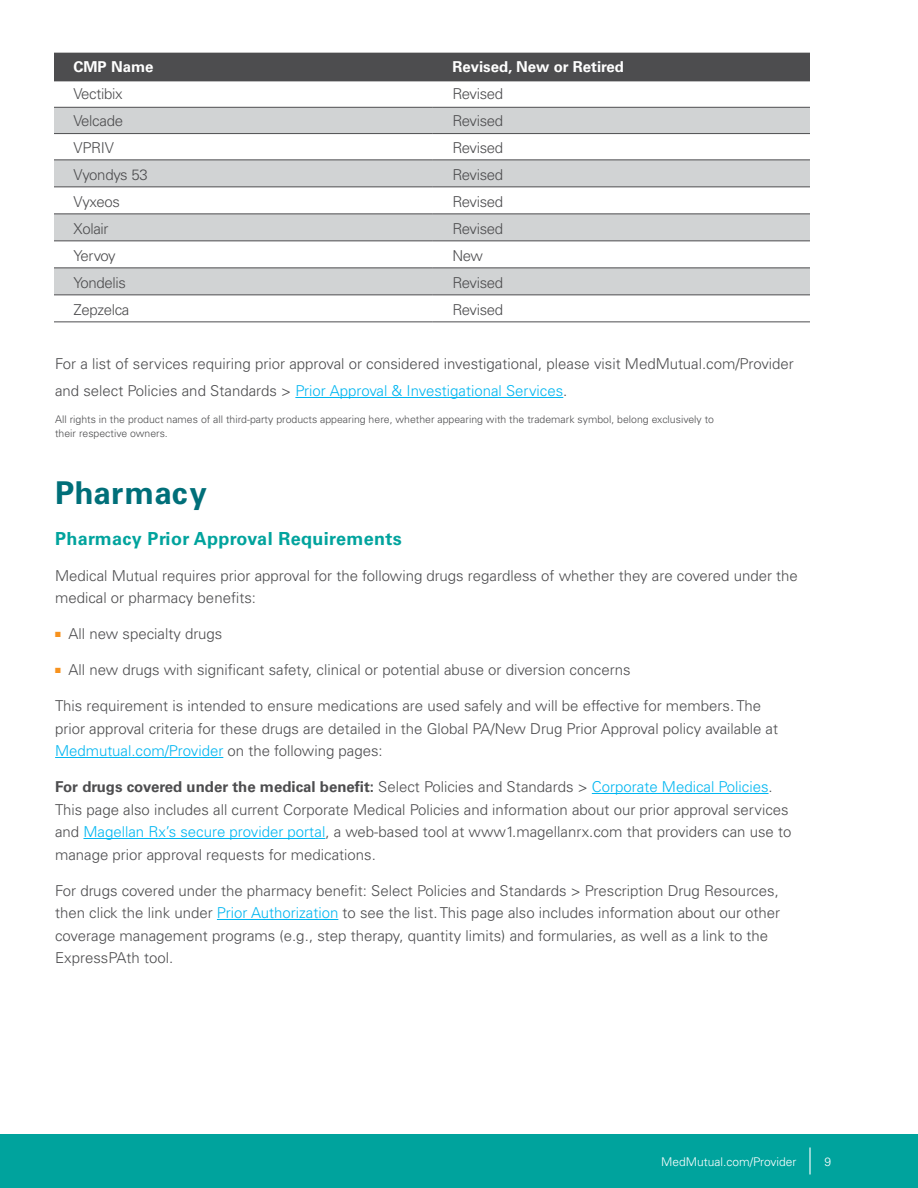
<style>
.page{position:relative;width:918px;height:1188px;background:#fff}
.page>*{position:absolute;margin:0;border:0;box-sizing:border-box;transform-origin:0 0}
.t1{font:700 31.5px "Univers LT Std";color:#006f79}
.t2{font:700 18px "Univers LT Std";letter-spacing:.02em;color:#00a39d}
.t3{font:300 15px/22.5px "Univers LT Std";color:#4d4d4f}
.t4{font:300 15px "Univers LT Std";letter-spacing:-.02em;color:#4d4d4f}
.t5{font:700 15px "Univers LT Std";color:#fff}
.t6{font:300 12px "Univers LT Std";color:#fff}
.t7{font:300 10.5px/13.5px "Univers LT Std";color:#4d4d4f}
.s1{color:#00b6f1}
.s2{color:#f7921e}
.s3{font-weight:700}
</style>
<div class="page">
<div style="left:0;top:1134px;width:918px;height:54px;background:#00a39d"></div>
<hr style="left:809px;top:1148px;width:2px;height:26px;background:#fff">
<hr style="left:295px;top:397px;width:268px;height:1px;background:#00b6f1">
<hr style="left:55px;top:757px;width:168px;height:1px;background:#00b6f1">
<hr style="left:592px;top:793px;width:177px;height:1px;background:#00b6f1">
<hr style="left:83px;top:838px;width:242px;height:1px;background:#00b6f1">
<hr style="left:217px;top:919px;width:121px;height:1px;background:#00b6f1">
<div style="left:54px;top:53px;width:756px;height:28px;background:#4d4d4f"></div>
<svg style="left:54px;top:108px;width:756px;height:186px;fill:#d1d3d4"></svg>
<hr style="left:54px;top:321px;width:379px;height:1px;background:#4d4d4f">
<hr style="left:433px;top:321px;width:377px;height:1px;background:#4d4d4f">
<hr style="left:54px;top:107px;width:379px;height:1px;background:#4d4d4f">
<hr style="left:433px;top:107px;width:377px;height:1px;background:#4d4d4f">
<hr style="left:54px;top:133px;width:379px;height:1px;background:#4d4d4f">
<hr style="left:433px;top:133px;width:377px;height:1px;background:#4d4d4f">
<hr style="left:54px;top:159px;width:379px;height:1px;background:#4d4d4f">
<hr style="left:433px;top:159px;width:377px;height:1px;background:#4d4d4f">
<hr style="left:54px;top:186px;width:379px;height:1px;background:#4d4d4f">
<hr style="left:433px;top:186px;width:377px;height:1px;background:#4d4d4f">
<hr style="left:54px;top:213px;width:379px;height:1px;background:#4d4d4f">
<hr style="left:433px;top:213px;width:377px;height:1px;background:#4d4d4f">
<hr style="left:54px;top:240px;width:379px;height:1px;background:#4d4d4f">
<hr style="left:433px;top:240px;width:377px;height:1px;background:#4d4d4f">
<hr style="left:54px;top:267px;width:379px;height:1px;background:#4d4d4f">
<hr style="left:433px;top:267px;width:377px;height:1px;background:#4d4d4f">
<hr style="left:54px;top:294px;width:379px;height:1px;background:#4d4d4f">
<hr style="left:433px;top:294px;width:377px;height:1px;background:#4d4d4f">
<p class="t5" style="left:74px;top:58px;width:82px">CMP Name</p>
<p class="t5" style="left:452px;top:58px;width:173px">Revised, New or Retired</p>
<p class="t4" style="left:74px;top:85px;width:51px">Vectibix</p>
<p class="t4" style="left:452px;top:85px;width:52px">Revised</p>
<p class="t4" style="left:74px;top:112px;width:51px">Velcade</p>
<p class="t4" style="left:452px;top:112px;width:52px">Revised</p>
<p class="t3" style="left:74px;top:136px;width:42px">VPRIV</p>
<p class="t4" style="left:452px;top:139px;width:52px">Revised</p>
<p class="t4" style="left:74px;top:166px;width:76px">Vyondys 53</p>
<p class="t4" style="left:452px;top:166px;width:52px">Revised</p>
<p class="t3" style="left:74px;top:190px;width:48px">Vyxeos</p>
<p class="t4" style="left:452px;top:193px;width:52px">Revised</p>
<p class="t3" style="left:74px;top:217px;width:37px">Xolair</p>
<p class="t4" style="left:452px;top:220px;width:52px">Revised</p>
<p class="t3" style="left:74px;top:244px;width:44px">Yervoy</p>
<p class="t3" style="left:452px;top:244px;width:32px">New</p>
<p class="t4" style="left:74px;top:274px;width:54px">Yondelis</p>
<p class="t4" style="left:452px;top:274px;width:52px">Revised</p>
<p class="t4" style="left:74px;top:301px;width:57px">Zepzelca</p>
<p class="t4" style="left:452px;top:301px;width:52px">Revised</p>
<p class="t3" style="left:55px;top:350px;width:740px;line-height:27px">For a list of services requiring prior approval or considered investigational, please visit MedMutual.com/Provider and select Policies and Standards &gt; <span class="s1">Prior Approval &amp; Investigational Services</span>.</p>
<p class="t7" style="left:55px;top:413px;width:660px">All rights in the product names of all third-party products appearing here, whether appearing with the trademark symbol, belong exclusively to their respective owners.</p>
<h1 class="t1" style="left:55px;top:474px;width:153px">Pharmacy</h1>
<p class="t2" style="left:55px;top:528px;width:348px">Pharmacy Prior Approval Requirements</p>
<p class="t3" style="left:55px;top:564px;width:744px">Medical Mutual requires prior approval for the following drugs regardless of whether they are covered under the medical or pharmacy benefits:</p>
<p class="t3" style="left:55px;top:622px;width:169px"><span class="s2">■</span> All new specialty drugs</p>
<p class="t3" style="left:55px;top:658px;width:577px"><span class="s2">■</span> All new drugs with significant safety, clinical or potential abuse or diversion concerns</p>
<p class="t3" style="left:55px;top:694px;width:724px">This requirement is intended to ensure medications are used safely and will be effective for members. The prior approval criteria for these drugs are detailed in the Global PA/New Drug Prior Approval policy available at<br><span class="s1">Medmutual.com/Provider</span> on the following pages:</p>
<p class="t3" style="left:55px;top:775px;width:738px"><span class="s3">For drugs covered under the medical benefit:</span> Select Policies and Standards &gt; <span class="s1">Corporate Medical Policies</span>.<br>This page also includes all current Corporate Medical Policies and information about our prior approval services and <span class="s1">Magellan Rx’s secure provider portal</span>, a web-based tool at www1.magellanrx.com that providers can use to manage prior approval requests for medications.</p>
<p class="t3" style="left:55px;top:879px;width:727px">For drugs covered under the pharmacy benefit: Select Policies and Standards &gt; Prescription Drug Resources, then click the link under <span class="s1">Prior Authorization</span> to see the list. This page also includes information about our other coverage management programs (e.g., step therapy, quantity limits) and formularies, as well as a link to the ExpressPAth tool.</p>
<p class="t6" style="left:661px;top:1154px;width:137px">MedMutual.com/Provider</p>
<p class="t6" style="left:824px;top:1154px;width:8px">9</p>
</div>
